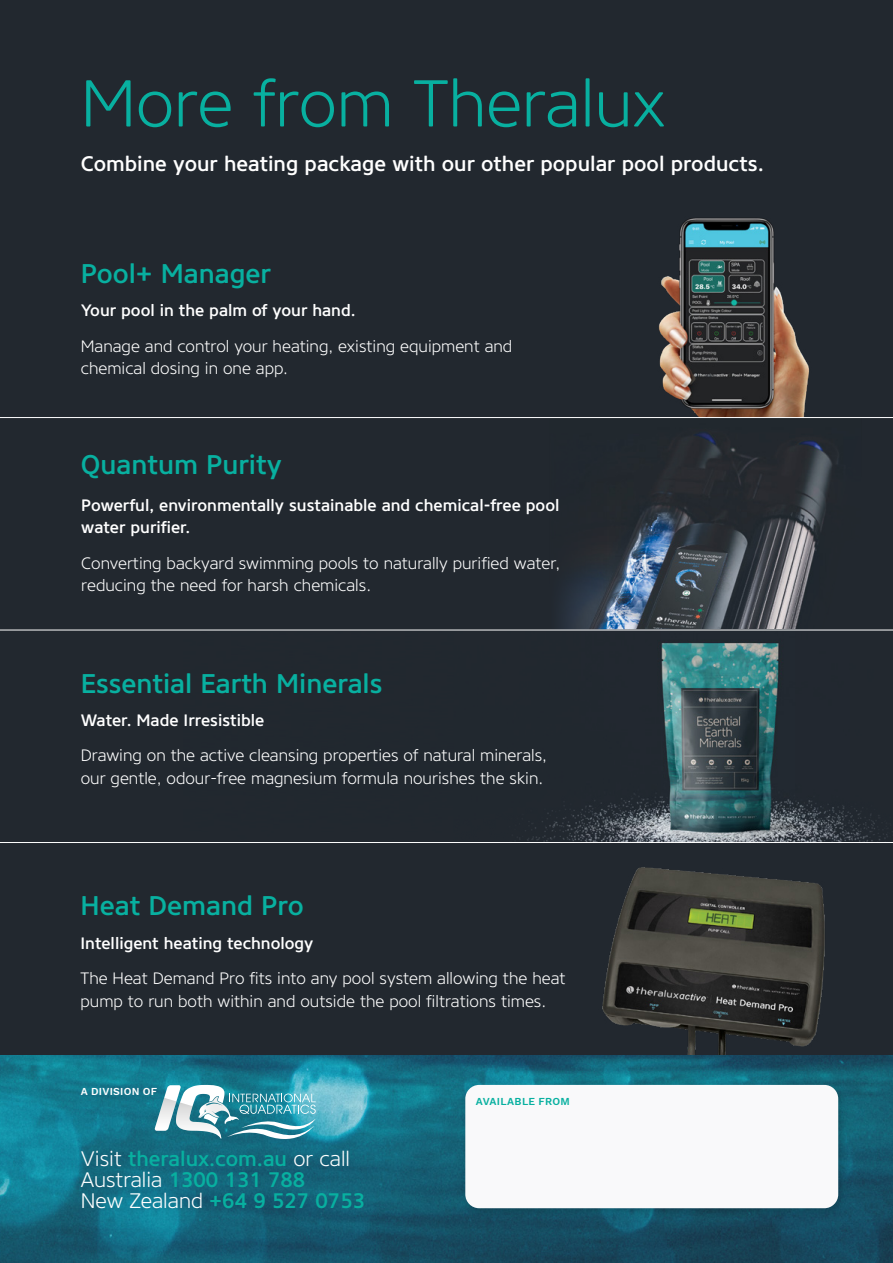
<style>
.page{position:relative;width:893px;height:1263px;background:#fff}
.page>*{position:absolute;margin:0;border:0;box-sizing:border-box;transform-origin:0 0}
.t1{font:300 66px "Core Sans NR35";color:#08b0a0}
.t2{font:500 27px "Core Sans NR55";color:#08b0a0}
.t3{font:500 21px/21px "Core Sans NR55";color:#08b0a0}
.t4{font:500 21px "Core Sans NR55";color:#fff}
.t5{font:300 16.5px/22.5px "Core Sans NR35";color:#fff}
.t6{font:500 16.5px/22.5px "Core Sans NR55";color:#fff}
.t7{font:600 10.5px "Work Sans";letter-spacing:.02em;color:#08b0a0}
.t8{font:600 10.5px "Work Sans";letter-spacing:.025em;color:#fff}
.s1{font-family:"Core Sans NR35";font-weight:300;color:#fff}
</style>
<div class="page">
<img style="left:0;top:1054px;width:893px;height:209px">
<svg style="left:155px;top:1085px;width:161px;height:54px"></svg>
<div style="left:460px;top:1079px;width:388px;height:140px;background:#000;opacity:.2"></div>
<div style="left:465px;top:1085px;width:373px;height:123px;background:#f9f9fa;border-radius:14px"></div>
<div style="left:0;top:0;width:893px;height:1054px;background:#22282f"></div>
<img style="left:562px;top:432px;width:276px;height:197px">
<img style="left:525px;top:643px;width:363px;height:198px">
<img style="left:602px;top:867px;width:223px;height:187px">
<img style="left:658px;top:218px;width:151px;height:199px">
<hr style="left:0;top:842px;width:893px;height:1px;background:#fff">
<hr style="left:0;top:630px;width:893px;height:1px;background:#fff">
<hr style="left:0;top:417px;width:893px;height:1px;background:#fff">
<h1 class="t1" style="left:81px;top:61px;width:586px">More from Theralux</h1>
<p class="t4" style="left:81px;top:150px;width:685px">Combine your heating package with our other popular pool products.</p>
<h2 class="t2" style="left:81px;top:256px;width:192px">Pool+ Manager</h2>
<p class="t6" style="left:81px;top:299px;width:276px">Your pool in the palm of your hand.</p>
<p class="t5" style="left:81px;top:335px;width:433px">Manage and control your heating, existing equipment and chemical dosing in one app.</p>
<h2 class="t2" style="left:81px;top:447px;width:202px">Quantum Purity</h2>
<p class="t6" style="left:81px;top:494px;width:480px">Powerful, environmentally sustainable and chemical-free pool water purifier.</p>
<p class="t5" style="left:81px;top:552px;width:480px">Converting backyard swimming pools to naturally purified water, reducing the need for harsh chemicals.</p>
<h2 class="t2" style="left:81px;top:665px;width:303px">Essential Earth Minerals</h2>
<p class="t6" style="left:81px;top:709px;width:185px">Water. Made Irresistible</p>
<p class="t5" style="left:81px;top:744px;width:468px">Drawing on the active cleansing properties of natural minerals, our gentle, odour-free magnesium formula nourishes the skin.</p>
<h2 class="t2" style="left:81px;top:888px;width:225px">Heat Demand Pro</h2>
<p class="t6" style="left:81px;top:932px;width:234px">Intelligent heating technology</p>
<p class="t5" style="left:81px;top:967px;width:486px">The Heat Demand Pro fits into any pool system allowing the heat pump to run both within and outside the pool filtrations times.</p>
<p class="t8" style="left:81px;top:1085px;width:78px">A DIVISION OF</p>
<p class="t3" style="left:81px;top:1148px;width:286px"><span class="s1">Visit</span> theralux.com.au <span class="s1">or call<br>Australia</span> 1300 131 788<br><span class="s1">New Zealand</span> +64 9 527 0753</p>
<p class="t7" style="left:476px;top:1095px;width:95px">AVAILABLE FROM</p>
</div>
